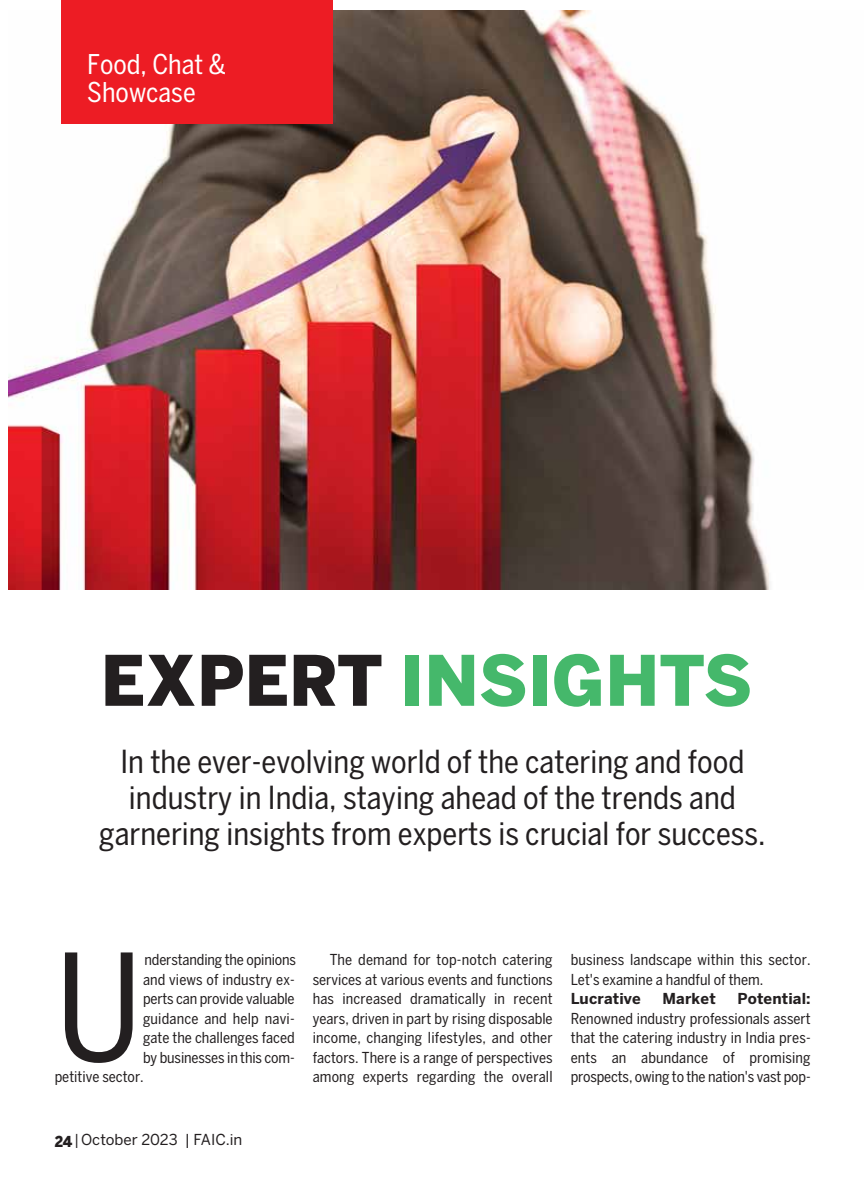
<style>
.page{position:relative;width:864px;height:1188px;background:#fff}
.page>*{position:absolute;margin:0;border:0;box-sizing:border-box;transform-origin:0 0}
.t1{font:condensed 146.7px "Benton Sans";color:#231f20}
.t2{font:900 68.85px "Benton Sans";color:#45b86b}
.t3{font:condensed 31.5px/36px "Benton Sans";color:#231f20;text-align:center}
.t4{font:condensed 27px/28.5px "Benton Sans";color:#fff}
.t5{font:condensed 15px/19.5px "Benton Sans";color:#231f20;text-align:justify}
.t6{font:700 15px "Benton Sans";letter-spacing:.01em;color:#231f20}
.t7{font:15px "Benton Sans";color:#231f20}
.s1{color:#231f20}
.s2{font-weight:900}
.s3{font-family:"Benton Sans Comp"}
</style>
<div class="page">
<img style="left:9px;top:11px;width:761px;height:578px">
<div style="left:61px;top:0;width:271px;height:123px;background:#ed1c24"></div>
<h3 class="t4" style="left:87px;top:52px;width:140px">Food, Chat &amp;<br>Showcase</h3>
<h2 class="t2" style="left:101px;top:642px;width:653px"><span class="s1">EXPERT</span> INSIGHTS</h2>
<h3 class="t3" style="left:99px;top:746px;width:668px">In the ever-evolving world of the catering and food industry in India, staying ahead of the trends and garnering insights from experts is crucial for success.</h3>
<h1 class="t1" style="left:55px;top:953px;width:90px">U</h1>
<p class="t5" style="left:144px;top:951px;width:153px">nderstanding the opinions</p>
<p class="t5" style="left:143px;top:971px;width:153px">and views of industry ex-</p>
<p class="t5" style="left:143px;top:990px;width:153px">perts can provide valuable</p>
<p class="t5" style="left:143px;top:1010px;width:153px">guidance and help navi-</p>
<p class="t5" style="left:143px;top:1029px;width:153px">gate the challenges faced</p>
<p class="t5" style="left:143px;top:1049px;width:153px">by businesses in this com-</p>
<p class="t5" style="left:55px;top:1068px;width:91px">petitive sector.</p>
<p class="t5" style="left:313px;top:951px;width:242px;text-indent:17px">The demand for top-notch catering services at various events and functions has increased dramatically in recent years, driven in part by rising disposable income, changing lifestyles, and other factors. There is a range of perspectives among experts regarding the overall</p>
<p class="t5" style="left:571px;top:951px;width:241px">business landscape within this sector.<br>Let's examine a handful of them.</p>
<p class="t6" style="left:571px;top:993px;width:72px">Lucrative</p>
<p class="t6" style="left:663px;top:993px;width:55px">Market</p>
<p class="t6" style="left:737px;top:993px;width:75px">Potential:</p>
<p class="t5" style="left:571px;top:1010px;width:242px">Renowned industry professionals assert that the catering industry in India pres&shy;ents an abundance of promising prospects, owing to the nation's vast pop-</p>
<p class="t7" style="left:55px;top:1131px;width:189px"><span class="s2">24</span> <span class="s3">|</span> October 2023 | FAIC.in</p>
</div>
